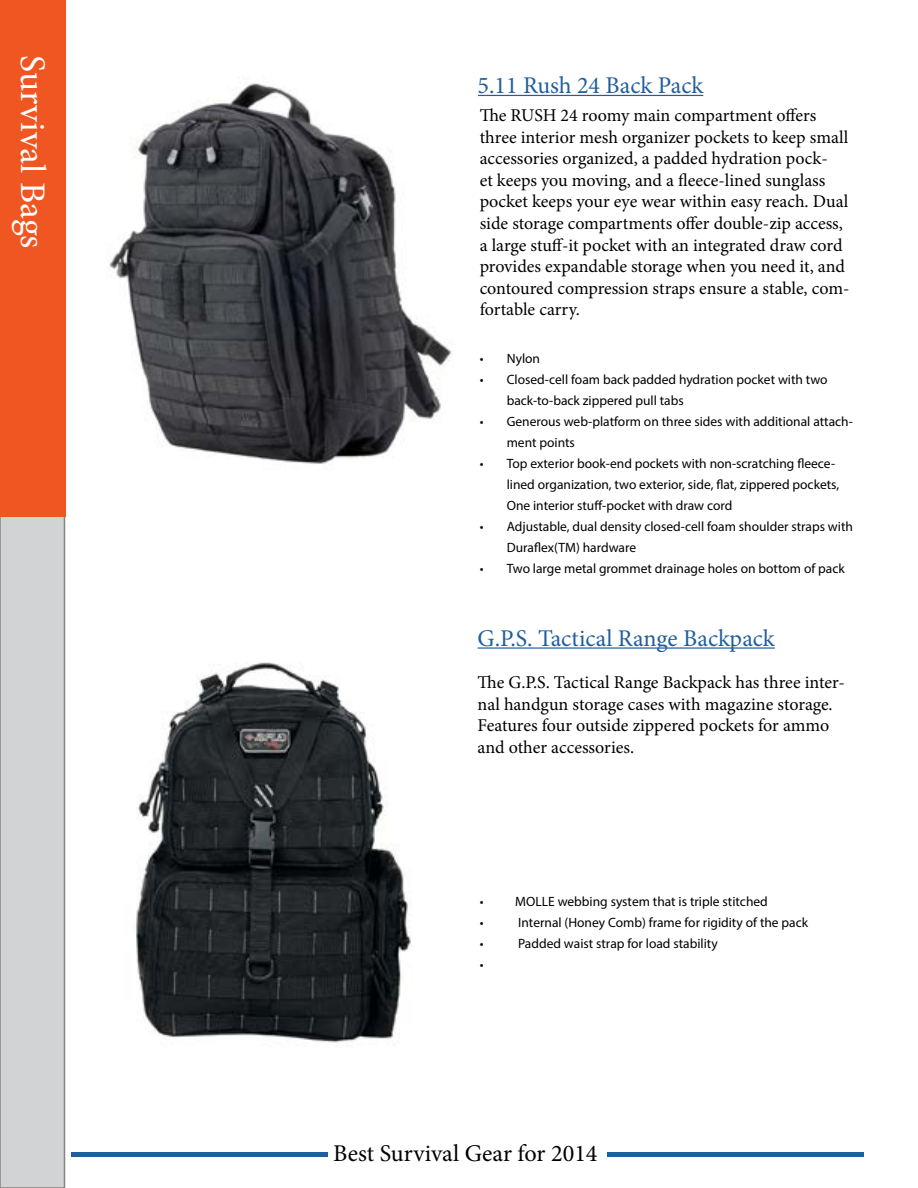
<style>
.page{position:relative;width:918px;height:1188px;background:#fff}
.page>*{position:absolute;margin:0;border:0;box-sizing:border-box;transform-origin:0 0}
.t1{font:36px "Minion Pro";color:#fff}
.t2{font:24px "Minion Pro";color:#215e9e}
.t3{font:24px "Minion Pro";color:#000}
.t4{font:18px/21.6px "Minion Pro";color:#000}
.t5{font:13.5px/21px "Myriad Pro";color:#000}
</style>
<div class="page">
<div style="left:0;top:0;width:64px;height:1188px;background:#d2d3d5"></div>
<div style="left:608px;top:1152px;width:256px;height:5px;background:#215e9e"></div>
<div style="left:71px;top:1152px;width:256px;height:5px;background:#215e9e"></div>
<hr style="left:478px;top:95px;width:225px;height:1px;background:#215e9e">
<img style="left:109px;top:83px;width:343px;height:381px">
<img style="left:136px;top:662px;width:276px;height:381px">
<hr style="left:478px;top:647px;width:297px;height:2px;background:#215e9e">
<div style="left:0;top:0;width:65px;height:517px;background:#f05622"></div>
<h1 class="t1" style="left:57px;top:55px;width:195px;rotate:90deg">Survival Bags</h1>
<h2 class="t2" style="left:478px;top:69px;width:227px">5.11 Rush 24 Back Pack</h2>
<p class="t4" style="left:480px;top:105px;width:371px">The RUSH 24 roomy main compartment offers three interior mesh organizer pockets to keep small accessories organized, a padded hydration pock-<br>et keeps you moving, and a fleece-lined sunglass pocket keeps your eye wear within easy reach. Dual side storage compartments offer double-zip access, a large stuff-it pocket with an integrated draw cord provides expandable storage when you need it, and contoured compression straps ensure a stable, com&shy;fortable carry.</p>
<p class="t5" style="left:480px;top:348px;width:62px">• Nylon</p>
<p class="t5" style="left:507px;top:369px;width:323px;text-indent:-27px">• Closed-cell foam back padded hydration pocket with two back-to-back zippered pull tabs</p>
<p class="t5" style="left:507px;top:411px;width:348px;text-indent:-27px">• Generous web-platform on three sides with additional attach&shy;ment points</p>
<p class="t5" style="left:507px;top:453px;width:334px;text-indent:-27px">• Top exterior book-end pockets with non-scratching fleece&shy;lined organization, two exterior, side, flat, zippered pockets,<br>One interior stuff-pocket with draw cord</p>
<p class="t5" style="left:507px;top:516px;width:348px;text-indent:-27px">• Adjustable, dual density closed-cell foam shoulder straps with<br>Duraflex(TM) hardware</p>
<p class="t5" style="left:480px;top:558px;width:367px">• Two large metal grommet drainage holes on bottom of pack</p>
<h2 class="t2" style="left:478px;top:622px;width:299px">G.P.S. Tactical Range Backpack</h2>
<p class="t4" style="left:478px;top:672px;width:369px">The G.P.S. Tactical Range Backpack has three inter&shy;nal handgun storage cases with magazine storage.<br>Features four outside zippered pockets for ammo and other accessories.</p>
<p class="t5" style="left:480px;top:890px;width:290px">• MOLLE webbing system that is triple stitched •</p>
<p class="t5" style="left:518px;top:911px;width:292px">Internal (Honey Comb) frame for rigidity of the pack</p>
<p class="t5" style="left:480px;top:932px;width:5px">•</p>
<p class="t5" style="left:518px;top:932px;width:201px">Padded waist strap for load stability</p>
<p class="t5" style="left:480px;top:953px;width:5px">•</p>
<h2 class="t3" style="left:333px;top:1138px;width:266px">Best Survival Gear for 2014</h2>
</div>
